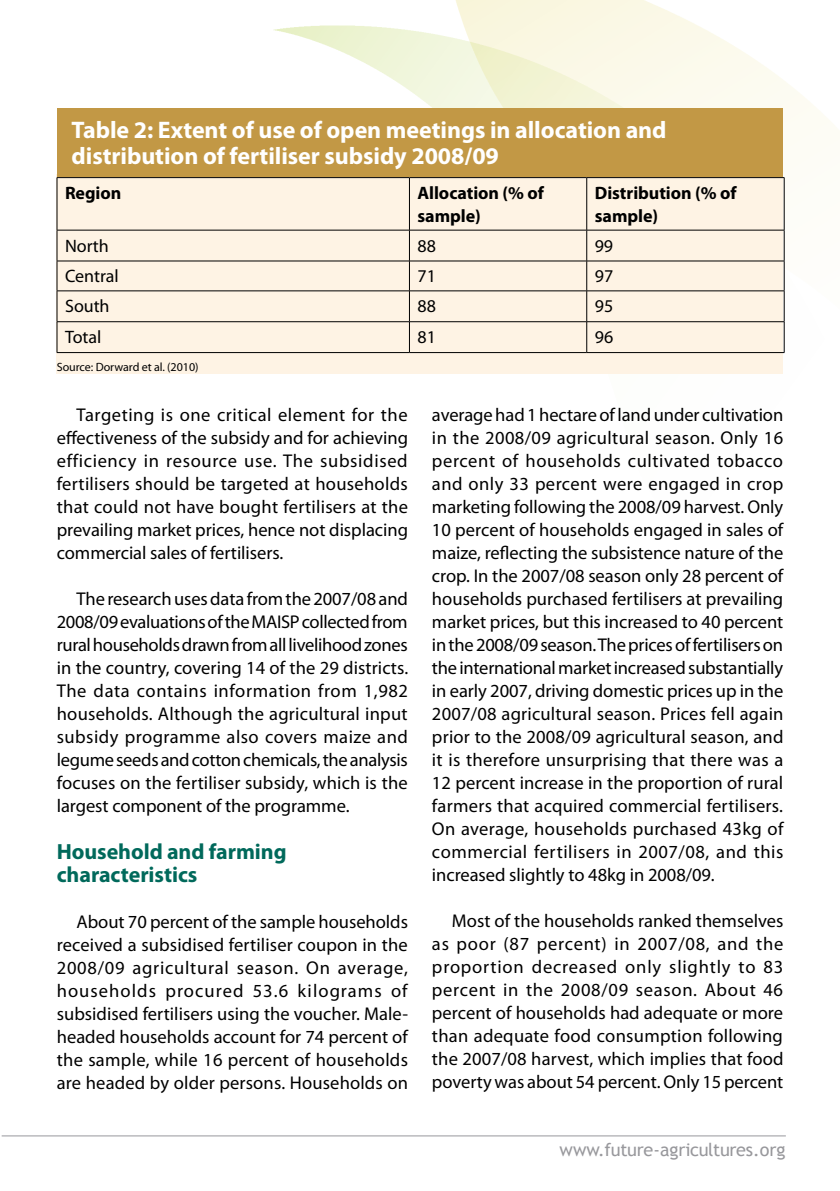
<style>
.page{position:relative;width:840px;height:1191px;background:#fff}
.page>*{position:absolute;margin:0;border:0;box-sizing:border-box;transform-origin:0 0}
.t1{font:700 24px/26px "Myriad Pro";letter-spacing:-.005em;color:#fff}
.t2{font:700 22px/23px "Myriad Pro";letter-spacing:-.005em;color:#00695b}
.t3{font:18.4px/23px "Myriad Pro";letter-spacing:-.005em;color:#000;text-align:justify}
.t4{font:700 18px/23px "Myriad Pro";letter-spacing:-.005em;color:#000}
.t5{font:18px "Myriad Pro";letter-spacing:-.005em;color:#000}
.t6{font:18px "Trebuchet MS";letter-spacing:-.015em;color:#98989c}
.t7{font:12px "Myriad Pro";letter-spacing:-.005em;color:#000}
</style>
<div class="page">
<hr style="left:2px;top:1135px;width:783px;height:1px;background:#98989c">
<img style="left:273px;top:22px;width:566px;height:382px">
<div style="left:57px;top:174px;width:725px;height:200px;background:#fef3e4"></div>
<hr style="left:57px;top:177px;width:352px;height:1px;background:#000">
<hr style="left:57px;top:178px;width:1px;height:52px;background:#000">
<hr style="left:409px;top:177px;width:177px;height:1px;background:#000">
<hr style="left:409px;top:178px;width:1px;height:52px;background:#000">
<hr style="left:586px;top:177px;width:198px;height:1px;background:#000">
<hr style="left:586px;top:178px;width:1px;height:52px;background:#000">
<hr style="left:783px;top:178px;width:1px;height:52px;background:#000">
<hr style="left:57px;top:230px;width:352px;height:1px;background:#000">
<hr style="left:57px;top:230px;width:1px;height:31px;background:#000">
<hr style="left:409px;top:230px;width:177px;height:1px;background:#000">
<hr style="left:409px;top:230px;width:1px;height:31px;background:#000">
<hr style="left:586px;top:230px;width:198px;height:1px;background:#000">
<hr style="left:586px;top:230px;width:1px;height:31px;background:#000">
<hr style="left:783px;top:230px;width:1px;height:31px;background:#000">
<hr style="left:57px;top:261px;width:352px;height:1px;background:#000">
<hr style="left:57px;top:261px;width:1px;height:30px;background:#000">
<hr style="left:409px;top:261px;width:177px;height:1px;background:#000">
<hr style="left:409px;top:261px;width:1px;height:30px;background:#000">
<hr style="left:586px;top:261px;width:198px;height:1px;background:#000">
<hr style="left:586px;top:261px;width:1px;height:30px;background:#000">
<hr style="left:783px;top:261px;width:1px;height:30px;background:#000">
<hr style="left:57px;top:290px;width:352px;height:1px;background:#000">
<hr style="left:57px;top:291px;width:1px;height:30px;background:#000">
<hr style="left:409px;top:290px;width:177px;height:1px;background:#000">
<hr style="left:409px;top:291px;width:1px;height:30px;background:#000">
<hr style="left:586px;top:290px;width:198px;height:1px;background:#000">
<hr style="left:586px;top:291px;width:1px;height:30px;background:#000">
<hr style="left:783px;top:291px;width:1px;height:30px;background:#000">
<hr style="left:57px;top:321px;width:352px;height:1px;background:#000">
<hr style="left:57px;top:322px;width:1px;height:30px;background:#000">
<hr style="left:409px;top:321px;width:177px;height:1px;background:#000">
<hr style="left:409px;top:322px;width:1px;height:30px;background:#000">
<hr style="left:586px;top:321px;width:198px;height:1px;background:#000">
<hr style="left:586px;top:322px;width:1px;height:30px;background:#000">
<hr style="left:783px;top:322px;width:1px;height:30px;background:#000">
<hr style="left:57px;top:352px;width:352px;height:1px;background:#000">
<hr style="left:409px;top:352px;width:177px;height:1px;background:#000">
<hr style="left:586px;top:352px;width:198px;height:1px;background:#000">
<div style="left:57px;top:108px;width:725px;height:69px;background:#c29845"></div>
<h1 class="t1" style="left:72px;top:116px;width:596px">Table 2: Extent of use of open meetings in allocation and distribution of fertiliser subsidy 2008/09</h1>
<p class="t4" style="left:65px;top:181px;width:58px">Region</p>
<p class="t4" style="left:417px;top:181px;width:128px">Allocation (% of sample)</p>
<p class="t4" style="left:594px;top:181px;width:143px">Distribution (% of sample)</p>
<p class="t5" style="left:65px;top:234px;width:45px">North</p>
<p class="t5" style="left:417px;top:234px;width:20px">88</p>
<p class="t5" style="left:594px;top:234px;width:20px">99</p>
<p class="t5" style="left:65px;top:265px;width:55px">Central</p>
<p class="t5" style="left:417px;top:265px;width:20px">71</p>
<p class="t5" style="left:594px;top:265px;width:20px">97</p>
<p class="t5" style="left:65px;top:295px;width:46px">South</p>
<p class="t5" style="left:417px;top:295px;width:20px">88</p>
<p class="t5" style="left:594px;top:295px;width:20px">95</p>
<p class="t5" style="left:65px;top:326px;width:38px">Total</p>
<p class="t5" style="left:417px;top:326px;width:20px">81</p>
<p class="t5" style="left:594px;top:326px;width:20px">96</p>
<p class="t7" style="left:57px;top:359px;width:143px">Source: Dorward et al. (2010)</p>
<p class="t3" style="left:57px;top:403px;width:353px;text-indent:20px">Targeting is one critical element for the effectiveness of the subsidy and for achieving efficiency in resource use. The subsidised fertilisers should be targeted at households that could not have bought fertilisers at the prevailing market prices, hence not displacing commercial sales of fertilisers.</p>
<p class="t3" style="left:57px;top:587px;width:353px;text-indent:20px">The research uses data from the 2007/08 and 2008/09 evaluations of the MAISP collected from rural households drawn from all livelihood zones in the country, covering 14 of the 29 districts.<br>The data contains information from 1,982 households. Although the agricultural input subsidy programme also covers maize and legume seeds and cotton chemicals, the analysis focuses on the fertiliser subsidy, which is the largest component of the programme.</p>
<p class="t2" style="left:57px;top:839px;width:231px">Household and farming characteristics</p>
<p class="t3" style="left:57px;top:909px;width:353px;text-indent:20px">About 70 percent of the sample households received a subsidised fertiliser coupon in the 2008/09 agricultural season. On average, households procured 53.6 kilograms of subsidised fertilisers using the voucher. Male&shy;headed households account for 74 percent of the sample, while 16 percent of households are headed by older persons. Households on</p>
<p class="t3" style="left:432px;top:403px;width:353px">average had 1 hectare of land under cultivation in the 2008/09 agricultural season. Only 16 percent of households cultivated tobacco and only 33 percent were engaged in crop marketing following the 2008/09 harvest. Only 10 percent of households engaged in sales of maize, reflecting the subsistence nature of the crop. In the 2007/08 season only 28 percent of households purchased fertilisers at prevailing market prices, but this increased to 40 percent in the 2008/09 season. The prices of fertilisers on the international market increased substantially in early 2007, driving domestic prices up in the 2007/08 agricultural season. Prices fell again prior to the 2008/09 agricultural season, and it is therefore unsurprising that there was a 12 percent increase in the proportion of rural farmers that acquired commercial fertilisers.<br>On average, households purchased 43kg of commercial fertilisers in 2007/08, and this increased slightly to 48kg in 2008/09.</p>
<p class="t3" style="left:432px;top:909px;width:353px;text-indent:20px">Most of the households ranked themselves as poor (87 percent) in 2007/08, and the proportion decreased only slightly to 83 percent in the 2008/09 season. About 46 percent of households had adequate or more than adequate food consumption following the 2007/08 harvest, which implies that food poverty was about 54 percent. Only 15 percent</p>
<p class="t6" style="left:559px;top:1139px;width:227px">www.future-agricultures.org</p>
</div>
